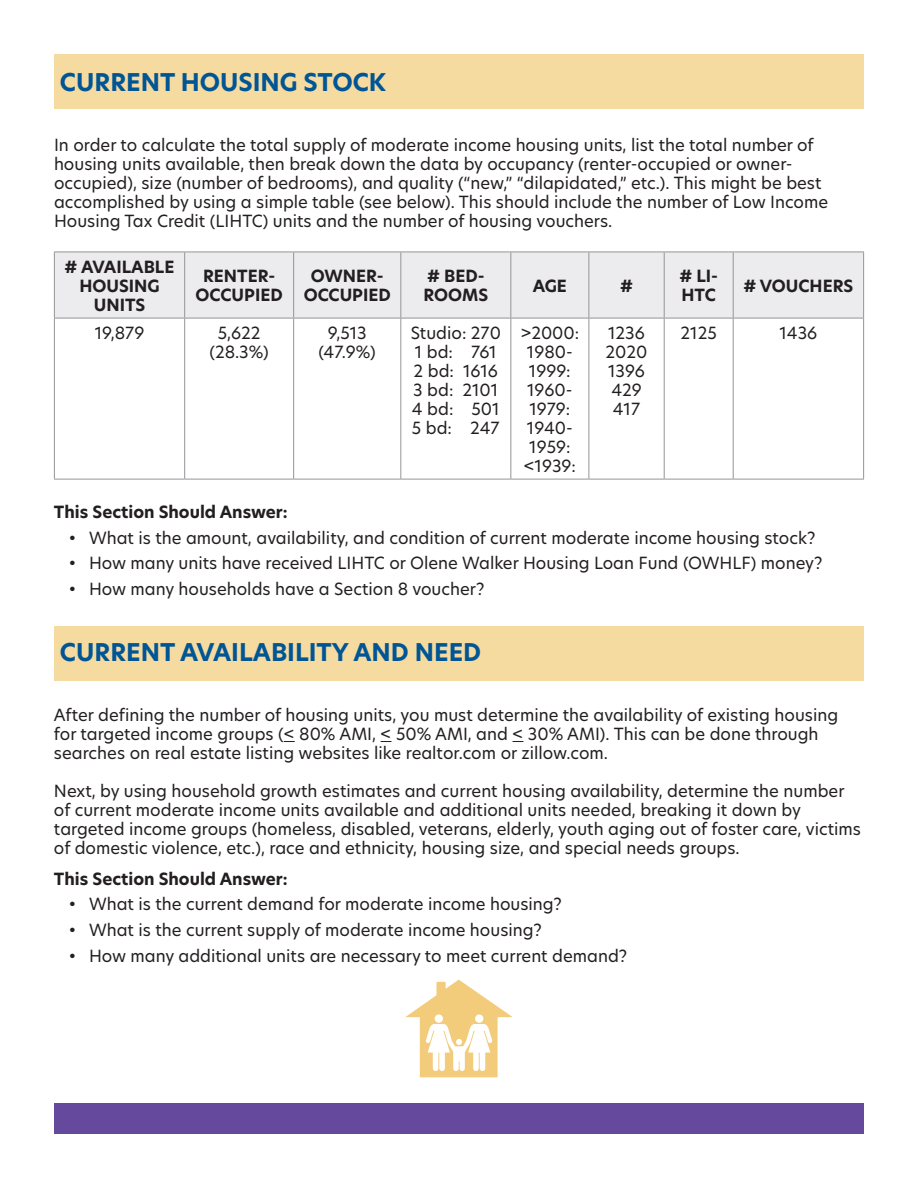
<style>
.page{position:relative;width:918px;height:1188px;background:#fff}
.page>*{position:absolute;margin:0;border:0;box-sizing:border-box;transform-origin:0 0}
.t1{font:700 24px "Hero New";color:#005595}
.t2{font:16.5px/19px "Hero New";color:#231f20}
.t3{font:700 16.5px/18.9px "Hero New";color:#231f20;text-align:center}
</style>
<div class="page">
<div style="left:54px;top:1104px;width:810px;height:30px;background:#64499d"></div>
<div style="left:54px;top:54px;width:810px;height:54px;background:#f6dba1"></div>
<div style="left:54px;top:626px;width:810px;height:54px;background:#f6dba1"></div>
<div style="left:55px;top:253px;width:808px;height:65px;background:#ececee"></div>
<hr style="left:54px;top:252px;width:131px;height:1px;background:#939598">
<hr style="left:54px;top:252px;width:1px;height:66px;background:#939598">
<hr style="left:185px;top:252px;width:109px;height:1px;background:#939598">
<hr style="left:184px;top:252px;width:1px;height:66px;background:#939598">
<hr style="left:294px;top:252px;width:107px;height:1px;background:#939598">
<hr style="left:293px;top:252px;width:1px;height:66px;background:#939598">
<hr style="left:401px;top:252px;width:110px;height:1px;background:#939598">
<hr style="left:400px;top:252px;width:1px;height:66px;background:#939598">
<hr style="left:511px;top:252px;width:78px;height:1px;background:#939598">
<hr style="left:510px;top:252px;width:1px;height:66px;background:#939598">
<hr style="left:589px;top:252px;width:75px;height:1px;background:#939598">
<hr style="left:589px;top:252px;width:1px;height:66px;background:#939598">
<hr style="left:664px;top:252px;width:69px;height:1px;background:#939598">
<hr style="left:664px;top:252px;width:1px;height:66px;background:#939598">
<hr style="left:733px;top:252px;width:131px;height:1px;background:#939598">
<hr style="left:733px;top:252px;width:1px;height:66px;background:#939598">
<hr style="left:863px;top:252px;width:1px;height:66px;background:#939598">
<hr style="left:54px;top:318px;width:131px;height:1px;background:#939598">
<hr style="left:54px;top:318px;width:1px;height:161px;background:#939598">
<hr style="left:185px;top:318px;width:109px;height:1px;background:#939598">
<hr style="left:184px;top:318px;width:1px;height:161px;background:#939598">
<hr style="left:294px;top:318px;width:107px;height:1px;background:#939598">
<hr style="left:293px;top:318px;width:1px;height:161px;background:#939598">
<hr style="left:401px;top:318px;width:110px;height:1px;background:#939598">
<hr style="left:400px;top:318px;width:1px;height:161px;background:#939598">
<hr style="left:511px;top:318px;width:78px;height:1px;background:#939598">
<hr style="left:510px;top:318px;width:1px;height:161px;background:#939598">
<hr style="left:589px;top:318px;width:75px;height:1px;background:#939598">
<hr style="left:589px;top:318px;width:1px;height:161px;background:#939598">
<hr style="left:664px;top:318px;width:69px;height:1px;background:#939598">
<hr style="left:664px;top:318px;width:1px;height:161px;background:#939598">
<hr style="left:733px;top:318px;width:131px;height:1px;background:#939598">
<hr style="left:733px;top:318px;width:1px;height:161px;background:#939598">
<hr style="left:863px;top:318px;width:1px;height:161px;background:#939598">
<hr style="left:54px;top:479px;width:131px;height:1px;background:#939598">
<hr style="left:185px;top:479px;width:109px;height:1px;background:#939598">
<hr style="left:294px;top:479px;width:107px;height:1px;background:#939598">
<hr style="left:401px;top:479px;width:110px;height:1px;background:#939598">
<hr style="left:511px;top:479px;width:78px;height:1px;background:#939598">
<hr style="left:589px;top:479px;width:75px;height:1px;background:#939598">
<hr style="left:664px;top:479px;width:69px;height:1px;background:#939598">
<hr style="left:733px;top:479px;width:131px;height:1px;background:#939598">
<svg style="left:406px;top:980px;width:106px;height:97px"></svg>
<p class="t1" style="left:60px;top:66px;width:328px">CURRENT HOUSING STOCK</p>
<p class="t2" style="left:54px;top:135px;width:776px">In order to calculate the total supply of moderate income housing units, list the total number of housing units available, then break down the data by occupancy (renter-occupied or owner&shy;occupied), size (number of bedrooms), and quality (“new,” “dilapidated,” etc.). This might be best accomplished by using a simple table (see below). This should include the number of Low Income Housing Tax Credit (LIHTC) units and the number of housing vouchers.</p>
<p class="t3" style="left:65px;top:257px;width:111px"># AVAILABLE<br>HOUSING<br>UNITS</p>
<p class="t3" style="left:196px;top:267px;width:89px">RENTER-<br>OCCUPIED</p>
<p class="t3" style="left:304px;top:267px;width:89px">OWNER-<br>OCCUPIED</p>
<p class="t3" style="left:423px;top:267px;width:66px;text-align:left"># BED-<br>ROOMS</p>
<p class="t3" style="left:533px;top:276px;width:36px">AGE</p>
<p class="t3" style="left:620px;top:276px;width:14px">#</p>
<p class="t3" style="left:679px;top:267px;width:40px;text-align:left"># LI-<br>HTC</p>
<p class="t3" style="left:743px;top:276px;width:112px"># VOUCHERS</p>
<p class="t2" style="left:95px;top:323px;width:51px">19,879</p>
<p class="t2" style="left:209px;top:323px;width:61px;text-align:center">5,622 (28.3%)</p>
<p class="t2" style="left:319px;top:323px;width:59px;text-align:center">9,513 (47.9%)</p>
<p class="t2" style="left:411px;top:323px;width:92px">Studio: 270</p>
<p class="t2" style="left:520px;top:323px;width:60px;text-align:center">&gt;2000:<br>1980-<br>1999:<br>1960-<br>1979:<br>1940-<br>1959: &lt;1939:</p>
<p class="t2" style="left:608px;top:323px;width:38px">1236</p>
<p class="t2" style="left:681px;top:323px;width:38px">2125</p>
<p class="t2" style="left:779px;top:323px;width:39px">1436</p>
<p class="t2" style="left:415px;top:342px;width:83px">1 bd: 761</p>
<p class="t2" style="left:414px;top:361px;width:86px">2 bd: 1616</p>
<p class="t2" style="left:413px;top:380px;width:87px">3 bd: 2101</p>
<p class="t2" style="left:412px;top:399px;width:89px">4 bd: 501</p>
<p class="t2" style="left:412px;top:418px;width:89px">5 bd: 247</p>
<p class="t2" style="left:606px;top:342px;width:43px">2020</p>
<p class="t2" style="left:608px;top:361px;width:39px">1396</p>
<p class="t2" style="left:611px;top:380px;width:32px">429</p>
<p class="t2" style="left:613px;top:399px;width:29px">417</p>
<p class="t3" style="left:54px;top:503px;width:235px">This Section Should Answer:</p>
<p class="t2" style="left:69px;top:528px;width:748px">• What is the amount, availability, and condition of current moderate income housing stock?</p>
<p class="t2" style="left:69px;top:554px;width:755px">• How many units have received LIHTC or Olene Walker Housing Loan Fund (OWHLF) money?</p>
<p class="t2" style="left:69px;top:579px;width:417px">• How many households have a Section 8 voucher?</p>
<p class="t1" style="left:60px;top:636px;width:423px">CURRENT AVAILABILITY AND NEED</p>
<p class="t2" style="left:54px;top:705px;width:786px">After defining the number of housing units, you must determine the availability of existing housing for targeted income groups (&lt; 80% AMI, &lt; 50% AMI, and &lt; 30% AMI). This can be done through searches on real estate listing websites like realtor.com or zillow.com.</p>
<p class="t2" style="left:54px;top:781px;width:808px">Next, by using household growth estimates and current housing availability, determine the number of current moderate income units available and additional units needed, breaking it down by targeted income groups (homeless, disabled, veterans, elderly, youth aging out of foster care, victims of domestic violence, etc.), race and ethnicity, housing size, and special needs groups.</p>
<p class="t3" style="left:54px;top:869px;width:235px">This Section Should Answer:</p>
<p class="t2" style="left:69px;top:895px;width:495px">• What is the current demand for moderate income housing?</p>
<p class="t2" style="left:69px;top:920px;width:475px">• What is the current supply of moderate income housing?</p>
<p class="t2" style="left:69px;top:946px;width:560px">• How many additional units are necessary to meet current demand?</p>
</div>
